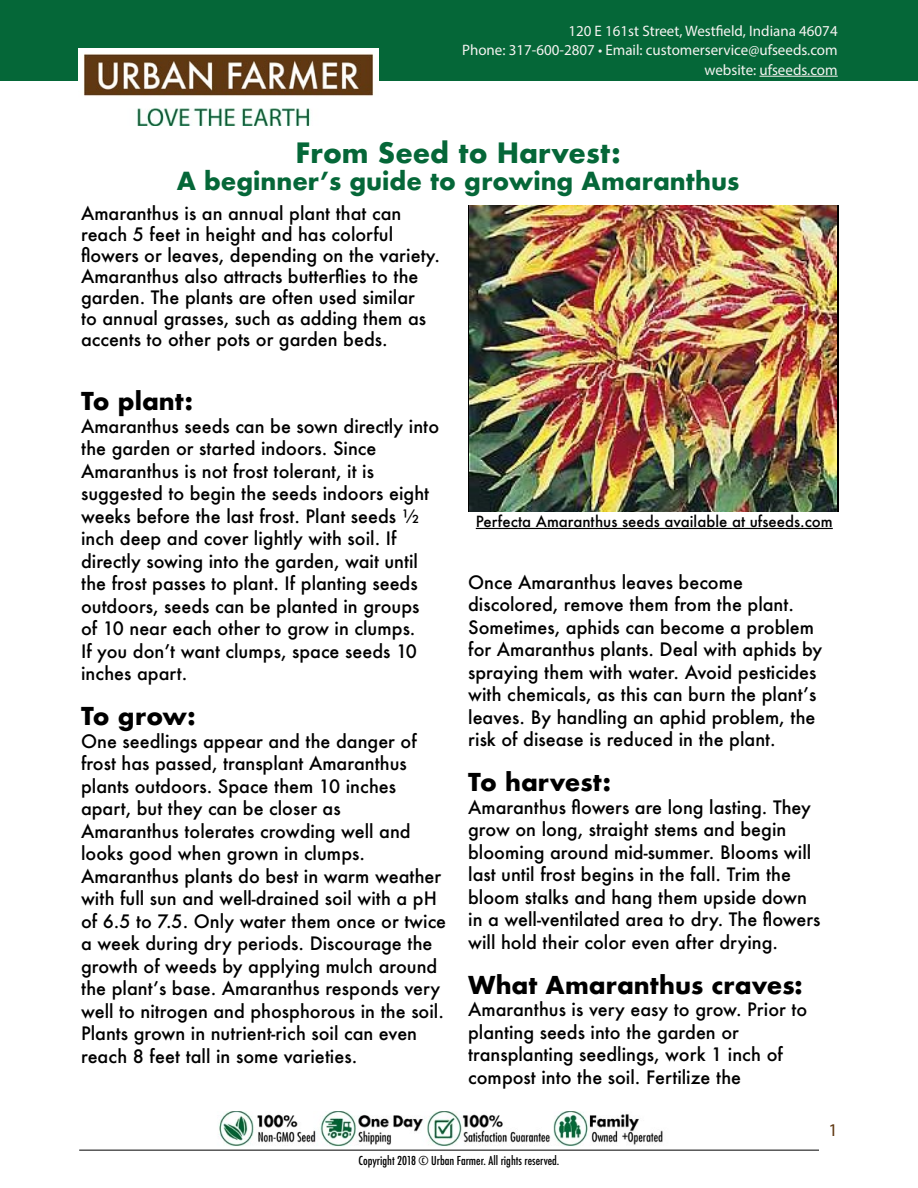
<style>
.page{position:relative;width:918px;height:1188px;background:#fff}
.page>*{position:absolute;margin:0;border:0;box-sizing:border-box;transform-origin:0 0}
.t1{font:700 27.3px "Futura";color:#056738}
.t2{font:700 24.3px "Futura";color:#056738}
.t3{font:700 24px "Futura";color:#000}
.t4{font:500 18px/22.5px "Futura";color:#000}
.t5{font:18px "Myriad Pro";color:#603812}
.t6{font:15.15px/19.5px "Myriad Pro";color:#f5f3f1;text-align:right}
.t7{font:500 15px "Futura";color:#000}
.t8{font:500 condensed 12px "Futura";color:#000}
</style>
<div class="page">
<hr style="left:79px;top:1150px;width:740px;height:1px;background:#000">
<img style="left:470px;top:205px;width:367px;height:307px">
<div style="left:0;top:0;width:918px;height:81px;background:#056738"></div>
<hr style="left:760px;top:76px;width:78px;height:1px;background:#f5f3f1">
<img style="left:218px;top:1111px;width:445px;height:36px">
<hr style="left:476px;top:528px;width:357px;height:1px;background:#000">
<img style="left:79px;top:48px;width:300px;height:77px">
<p class="t6" style="left:462px;top:21px;width:377px">120 E 161st Street, Westfield, Indiana 46074<br>Phone: 317-600-2807 • Email: customerservice@ufseeds.com website: ufseeds.com</p>
<h1 class="t1" style="left:296px;top:133px;width:327px">From Seed to Harvest:</h1>
<h2 class="t2" style="left:177px;top:164px;width:564px">A beginner’s guide to growing Amaranthus</h2>
<p class="t4" style="left:81px;top:202px;width:360px;line-height:21px">Amaranthus is an annual plant that can reach 5 feet in height and has colorful flowers or leaves, depending on the variety.<br>Amaranthus also attracts butterflies to the garden. The plants are often used similar<br>to annual grasses, such as adding them as accents to other pots or garden beds.</p>
<h3 class="t3" style="left:81px;top:384px;width:114px">To plant:</h3>
<p class="t4" style="left:81px;top:415px;width:360px">Amaranthus seeds can be sown directly into the garden or started indoors. Since Amaranthus is not frost tolerant, it is suggested to begin the seeds indoors eight weeks before the last frost. Plant seeds ½ inch deep and cover lightly with soil. If directly sowing into the garden, wait until the frost passes to plant. If planting seeds outdoors, seeds can be planted in groups of 10 near each other to grow in clumps.<br>If you don’t want clumps, space seeds 10 inches apart.</p>
<h3 class="t3" style="left:81px;top:699px;width:116px">To grow:</h3>
<p class="t4" style="left:81px;top:730px;width:367px">One seedlings appear and the danger of frost has passed, transplant Amaranthus plants outdoors. Space them 10 inches apart, but they can be closer as<br>Amaranthus tolerates crowding well and looks good when grown in clumps.<br>Amaranthus plants do best in warm weather with full sun and well-drained soil with a pH of 6.5 to 7.5. Only water them once or twice a week during dry periods. Discourage the growth of weeds by applying mulch around the plant’s base. Amaranthus responds very well to nitrogen and phosphorous in the soil.<br>Plants grown in nutrient-rich soil can even reach 8 feet tall in some varieties.</p>
<p class="t7" style="left:476px;top:511px;width:359px">Perfecta Amaranthus seeds available at ufseeds.com</p>
<p class="t4" style="left:468px;top:570px;width:356px">Once Amaranthus leaves become discolored, remove them from the plant.<br>Sometimes, aphids can become a problem for Amaranthus plants. Deal with aphids by spraying them with water. Avoid pesticides with chemicals, as this can burn the plant’s leaves. By handling an aphid problem, the risk of disease is reduced in the plant.</p>
<h3 class="t3" style="left:468px;top:765px;width:144px">To harvest:</h3>
<p class="t4" style="left:468px;top:795px;width:354px">Amaranthus flowers are long lasting. They grow on long, straight stems and begin blooming around mid-summer. Blooms will last until frost begins in the fall. Trim the bloom stalks and hang them upside down in a well-ventilated area to dry. The flowers will hold their color even after drying.</p>
<h3 class="t3" style="left:468px;top:967px;width:336px">What Amaranthus craves:</h3>
<p class="t4" style="left:468px;top:998px;width:341px">Amaranthus is very easy to grow. Prior to planting seeds into the garden or transplanting seedlings, work 1 inch of compost into the soil. Fertilize the</p>
<p class="t5" style="left:828px;top:1119px;width:11px">1</p>
<p class="t8" style="left:359px;top:1153px;width:202px">Copyright 2018 © Urban Farmer. All rights reserved.</p>
</div>
